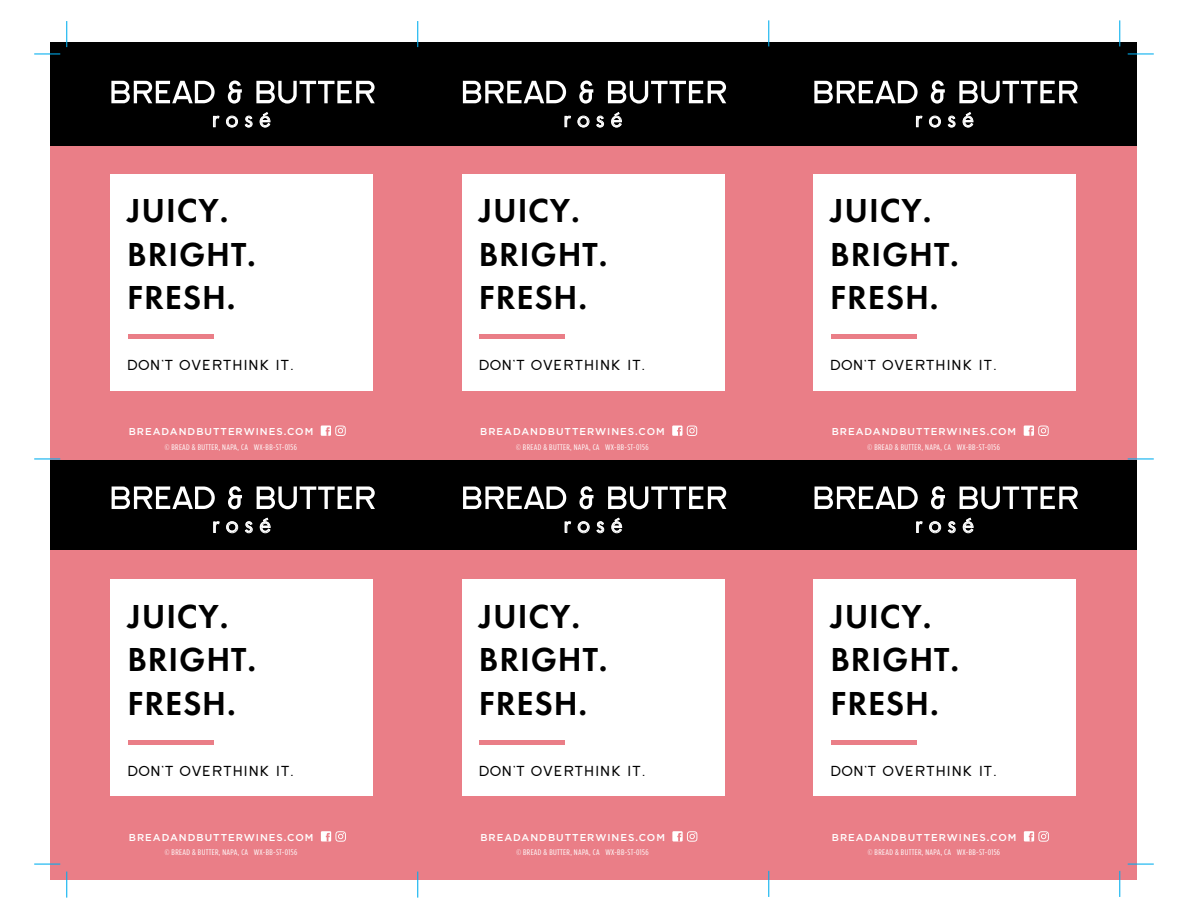
<style>
.page{position:relative;width:1188px;height:918px;background:#fff}
.page>*{position:absolute;margin:0;border:0;box-sizing:border-box;transform-origin:0 0}
.t1{font:600 34.5px/43.5px "Futura PT";letter-spacing:.025em;color:#000}
.t2{font:16.95px "Cg Futura Maxi Bk";letter-spacing:.4em;color:#fff}
.t3{font:15.15px "SF New Republic";letter-spacing:.075em;color:#000}
.t4{font:500 9.9px "Gotham";letter-spacing:.1em;color:#fff}
.t5{font:8.1px "Gotham Condensed";letter-spacing:.035em;color:#fff;scale:1.11 1}
</style>
<div class="page">
<div style="left:50px;top:457px;width:1087px;height:93px;background:#000"></div>
<div style="left:50px;top:43px;width:1087px;height:103px;background:#000"></div>
<div style="left:50px;top:550px;width:1087px;height:330px;background:#ea7e87"></div>
<div style="left:50px;top:146px;width:1087px;height:313px;background:#ea7e87"></div>
<svg style="left:321px;top:426px;width:25px;height:10px"></svg>
<div style="left:111px;top:174px;width:262px;height:216px;background:#fff"></div>
<div style="left:128px;top:334px;width:85px;height:5px;background:#ea7e87"></div>
<svg style="left:213px;top:116px;width:6px;height:11px"></svg>
<svg style="left:226px;top:116px;width:12px;height:11px"></svg>
<svg style="left:245px;top:116px;width:7px;height:11px"></svg>
<svg style="left:260px;top:112px;width:10px;height:15px"></svg>
<svg style="left:111px;top:81px;width:104px;height:22px"></svg>
<svg style="left:228px;top:81px;width:14px;height:23px"></svg>
<svg style="left:256px;top:81px;width:119px;height:23px"></svg>
<svg style="left:672px;top:426px;width:25px;height:10px"></svg>
<div style="left:462px;top:174px;width:262px;height:216px;background:#fff"></div>
<div style="left:480px;top:334px;width:85px;height:5px;background:#ea7e87"></div>
<svg style="left:565px;top:116px;width:6px;height:11px"></svg>
<svg style="left:578px;top:116px;width:11px;height:11px"></svg>
<svg style="left:597px;top:116px;width:7px;height:11px"></svg>
<svg style="left:611px;top:112px;width:11px;height:15px"></svg>
<svg style="left:463px;top:81px;width:103px;height:22px"></svg>
<svg style="left:579px;top:81px;width:14px;height:23px"></svg>
<svg style="left:608px;top:81px;width:118px;height:23px"></svg>
<svg style="left:1024px;top:426px;width:25px;height:10px"></svg>
<div style="left:814px;top:174px;width:262px;height:216px;background:#fff"></div>
<div style="left:831px;top:334px;width:85px;height:5px;background:#ea7e87"></div>
<svg style="left:916px;top:116px;width:6px;height:11px"></svg>
<svg style="left:929px;top:116px;width:12px;height:11px"></svg>
<svg style="left:948px;top:116px;width:7px;height:11px"></svg>
<svg style="left:963px;top:112px;width:10px;height:15px"></svg>
<svg style="left:814px;top:81px;width:104px;height:22px"></svg>
<svg style="left:931px;top:81px;width:14px;height:23px"></svg>
<svg style="left:959px;top:81px;width:119px;height:23px"></svg>
<svg style="left:321px;top:831px;width:25px;height:11px"></svg>
<div style="left:111px;top:580px;width:262px;height:216px;background:#fff"></div>
<hr style="left:128px;top:740px;width:85px;height:4px;background:#ea7e87">
<svg style="left:213px;top:522px;width:6px;height:11px"></svg>
<svg style="left:226px;top:522px;width:12px;height:11px"></svg>
<svg style="left:245px;top:522px;width:7px;height:11px"></svg>
<svg style="left:260px;top:518px;width:10px;height:15px"></svg>
<svg style="left:112px;top:487px;width:103px;height:22px"></svg>
<svg style="left:228px;top:486px;width:14px;height:23px"></svg>
<svg style="left:257px;top:487px;width:118px;height:22px"></svg>
<svg style="left:672px;top:831px;width:25px;height:11px"></svg>
<div style="left:462px;top:580px;width:262px;height:216px;background:#fff"></div>
<hr style="left:480px;top:740px;width:85px;height:4px;background:#ea7e87">
<svg style="left:565px;top:522px;width:6px;height:11px"></svg>
<svg style="left:578px;top:522px;width:11px;height:11px"></svg>
<svg style="left:597px;top:522px;width:7px;height:11px"></svg>
<svg style="left:612px;top:518px;width:10px;height:15px"></svg>
<svg style="left:463px;top:487px;width:103px;height:22px"></svg>
<svg style="left:579px;top:486px;width:15px;height:23px"></svg>
<svg style="left:608px;top:487px;width:118px;height:22px"></svg>
<svg style="left:1024px;top:831px;width:25px;height:11px"></svg>
<div style="left:814px;top:580px;width:262px;height:216px;background:#fff"></div>
<hr style="left:831px;top:740px;width:85px;height:4px;background:#ea7e87">
<svg style="left:916px;top:522px;width:6px;height:11px"></svg>
<svg style="left:929px;top:522px;width:12px;height:11px"></svg>
<svg style="left:948px;top:522px;width:7px;height:11px"></svg>
<svg style="left:963px;top:518px;width:10px;height:15px"></svg>
<svg style="left:815px;top:487px;width:103px;height:22px"></svg>
<svg style="left:931px;top:486px;width:14px;height:23px"></svg>
<svg style="left:960px;top:487px;width:118px;height:22px"></svg>
<svg style="left:417px;top:21px;width:1px;height:26px"></svg>
<svg style="left:768px;top:20px;width:1px;height:26px"></svg>
<svg style="left:417px;top:872px;width:1px;height:26px"></svg>
<svg style="left:66px;top:21px;width:1px;height:26px"></svg>
<svg style="left:66px;top:872px;width:1px;height:26px"></svg>
<svg style="left:34px;top:864px;width:26px;height:1px"></svg>
<svg style="left:34px;top:458px;width:26px;height:1px"></svg>
<svg style="left:34px;top:53px;width:26px;height:1px"></svg>
<svg style="left:1128px;top:864px;width:26px;height:1px"></svg>
<svg style="left:1128px;top:458px;width:26px;height:1px"></svg>
<svg style="left:1128px;top:53px;width:26px;height:1px"></svg>
<svg style="left:768px;top:871px;width:1px;height:26px"></svg>
<svg style="left:1119px;top:20px;width:1px;height:26px"></svg>
<svg style="left:1119px;top:871px;width:1px;height:26px"></svg>
<h2 class="t2" style="left:212px;top:110px;width:60px">ROSÉ</h2>
<h2 class="t2" style="left:564px;top:110px;width:60px">ROSÉ</h2>
<h2 class="t2" style="left:915px;top:110px;width:60px">ROSÉ</h2>
<h1 class="t1" style="left:127px;top:189px;width:130px">JUICY.<br>BRIGHT.<br>FRESH.</h1>
<h1 class="t1" style="left:479px;top:189px;width:130px">JUICY.<br>BRIGHT.<br>FRESH.</h1>
<h1 class="t1" style="left:830px;top:189px;width:130px">JUICY.<br>BRIGHT.<br>FRESH.</h1>
<h3 class="t3" style="left:127px;top:357px;width:168px">DON’T OVERTHINK IT.</h3>
<h3 class="t3" style="left:479px;top:357px;width:168px">DON’T OVERTHINK IT.</h3>
<h3 class="t3" style="left:830px;top:357px;width:168px">DON’T OVERTHINK IT.</h3>
<p class="t4" style="left:129px;top:426px;width:186px">BREADANDBUTTERWINES.COM</p>
<p class="t4" style="left:480px;top:426px;width:186px">BREADANDBUTTERWINES.COM</p>
<p class="t4" style="left:832px;top:426px;width:186px">BREADANDBUTTERWINES.COM</p>
<p class="t5" style="left:165px;top:442px;width:121px">© BREAD &amp; BUTTER, NAPA, CA WX-BB-ST-0156</p>
<p class="t5" style="left:516px;top:442px;width:121px">© BREAD &amp; BUTTER, NAPA, CA WX-BB-ST-0156</p>
<p class="t5" style="left:868px;top:442px;width:121px">© BREAD &amp; BUTTER, NAPA, CA WX-BB-ST-0156</p>
<h2 class="t2" style="left:212px;top:516px;width:60px">ROSÉ</h2>
<h2 class="t2" style="left:564px;top:516px;width:60px">ROSÉ</h2>
<h2 class="t2" style="left:915px;top:516px;width:60px">ROSÉ</h2>
<h1 class="t1" style="left:127px;top:594px;width:130px">JUICY.<br>BRIGHT.<br>FRESH.</h1>
<h1 class="t1" style="left:479px;top:594px;width:130px">JUICY.<br>BRIGHT.<br>FRESH.</h1>
<h1 class="t1" style="left:830px;top:594px;width:130px">JUICY.<br>BRIGHT.<br>FRESH.</h1>
<h3 class="t3" style="left:127px;top:763px;width:168px">DON’T OVERTHINK IT.</h3>
<h3 class="t3" style="left:479px;top:763px;width:168px">DON’T OVERTHINK IT.</h3>
<h3 class="t3" style="left:830px;top:763px;width:168px">DON’T OVERTHINK IT.</h3>
<p class="t4" style="left:129px;top:832px;width:186px">BREADANDBUTTERWINES.COM</p>
<p class="t4" style="left:480px;top:832px;width:186px">BREADANDBUTTERWINES.COM</p>
<p class="t4" style="left:832px;top:832px;width:186px">BREADANDBUTTERWINES.COM</p>
<p class="t5" style="left:165px;top:848px;width:121px">© BREAD &amp; BUTTER, NAPA, CA WX-BB-ST-0156</p>
<p class="t5" style="left:516px;top:848px;width:121px">© BREAD &amp; BUTTER, NAPA, CA WX-BB-ST-0156</p>
<p class="t5" style="left:868px;top:848px;width:121px">© BREAD &amp; BUTTER, NAPA, CA WX-BB-ST-0156</p>
</div>
